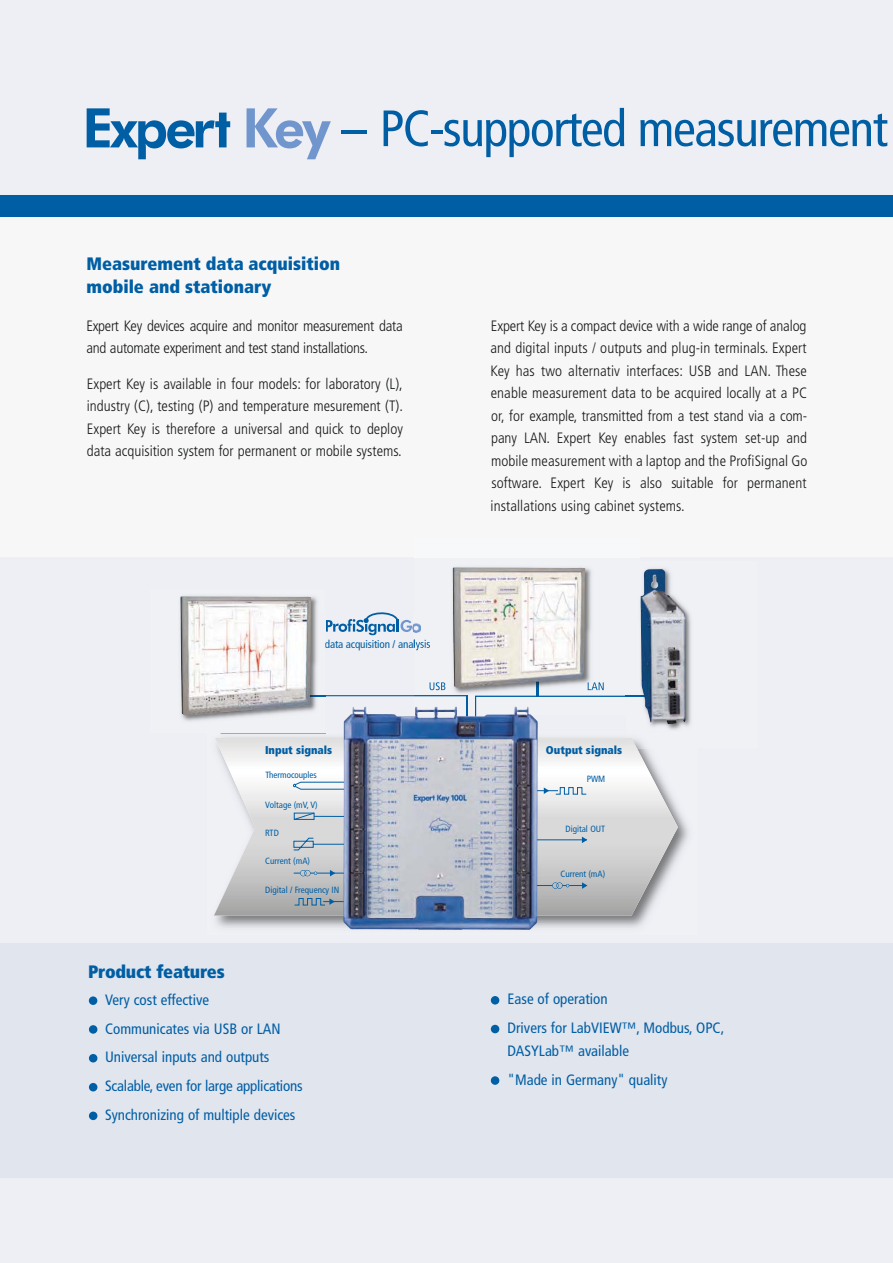
<style>
.page{position:relative;width:893px;height:1263px;background:#fff}
.page>*{position:absolute;margin:0;border:0;box-sizing:border-box;transform-origin:0 0}
.t1{font:condensed 51px "Frutiger";letter-spacing:-.025em;color:#005ea4}
.t2{font:900 condensed 18px/22.5px "Frutiger";color:#005ea4}
.t3{font:300 condensed 15px/22.5px "Frutiger";color:#181a18;text-align:justify}
.t4{font:condensed 15px/28.8px "Frutiger";color:#005ea4}
.t5{font:300 condensed 15px/22.5px "Frutiger";letter-spacing:-.02em;color:#181a18}
.t6{font:900 condensed 11.25px "Frutiger";color:#005ea4}
.t7{font:condensed 11.1px "Frutiger";letter-spacing:-.015em;color:#005ea4}
.t8{font:condensed 9px "Frutiger";color:#005ea4}
</style>
<div class="page">
<div style="left:0;top:0;width:892px;height:1263px;background:#eeeff4"></div>
<div style="left:0;top:943px;width:892px;height:235px;background:#e1e5ee"></div>
<div style="left:0;top:196px;width:892px;height:21px;background:#005ea4"></div>
<svg style="left:87px;top:108px;width:143px;height:51px"></svg>
<svg style="left:246px;top:108px;width:85px;height:51px"></svg>
<div style="left:89px;top:996px;width:8px;height:9px;background:#005ea4;border-radius:50%"></div>
<div style="left:89px;top:1054px;width:8px;height:9px;background:#005ea4;border-radius:50%"></div>
<div style="left:89px;top:1083px;width:8px;height:8px;background:#005ea4;border-radius:50%"></div>
<div style="left:89px;top:1025px;width:8px;height:9px;background:#005ea4;border-radius:50%"></div>
<div style="left:491px;top:996px;width:8px;height:9px;background:#005ea4;border-radius:50%"></div>
<div style="left:491px;top:1076px;width:8px;height:9px;background:#005ea4;border-radius:50%"></div>
<div style="left:491px;top:1025px;width:8px;height:8px;background:#005ea4;border-radius:50%"></div>
<div style="left:89px;top:1112px;width:8px;height:8px;background:#005ea4;border-radius:50%"></div>
<img style="left:216px;top:731px;width:472px;height:199px">
<svg style="left:214px;top:738px;width:464px;height:178px"></svg>
<svg style="left:293px;top:781px;width:50px;height:9px"></svg>
<svg style="left:293px;top:812px;width:22px;height:8px"></svg>
<hr style="left:314px;top:816px;width:33px;height:1px;background:#005ea4">
<svg style="left:293px;top:838px;width:50px;height:12px"></svg>
<hr style="left:317px;top:873px;width:50px;height:1px;background:#005ea4">
<svg style="left:330px;top:870px;width:5px;height:6px"></svg>
<svg style="left:294px;top:870px;width:23px;height:6px"></svg>
<hr style="left:323px;top:901px;width:32px;height:1px;background:#005ea4">
<svg style="left:294px;top:898px;width:41px;height:7px"></svg>
<div style="left:556px;top:882px;width:6px;height:7px;border:1px solid #005ea4;border-radius:50%"></div>
<div style="left:552px;top:882px;width:6px;height:7px;border:1px solid #005ea4;border-radius:50%"></div>
<svg style="left:562px;top:882px;width:25px;height:7px"></svg>
<svg style="left:534px;top:885px;width:18px;height:1px"></svg>
<hr style="left:516px;top:790px;width:42px;height:1px;background:#005ea4">
<svg style="left:543px;top:788px;width:6px;height:6px"></svg>
<svg style="left:555px;top:787px;width:31px;height:8px"></svg>
<hr style="left:517px;top:840px;width:70px;height:1px;background:#005ea4">
<svg style="left:582px;top:837px;width:5px;height:6px"></svg>
<hr style="left:285px;top:695px;width:182px;height:1px;background:#005ea4">
<hr style="left:466px;top:695px;width:1px;height:51px;background:#005ea4">
<svg style="left:326px;top:612px;width:88px;height:23px"></svg>
<img style="left:343px;top:707px;width:13px;height:222px">
<img style="left:180px;top:596px;width:145px;height:125px">
<img style="left:216px;top:731px;width:109px;height:2px">
<img style="left:311px;top:695px;width:14px;height:1px">
<img style="left:320px;top:612px;width:5px;height:23px">
<img style="left:180px;top:597px;width:131px;height:119px">
<img style="left:650px;top:568px;width:41px;height:162px">
<img style="left:625px;top:731px;width:63px;height:17px">
<svg style="left:625px;top:738px;width:12px;height:10px"></svg>
<img style="left:640px;top:569px;width:43px;height:155px">
<img style="left:414px;top:567px;width:190px;height:148px">
<img style="left:429px;top:682px;width:16px;height:8px">
<img style="left:414px;top:695px;width:52px;height:1px">
<svg style="left:466px;top:695px;width:1px;height:20px"></svg>
<img style="left:587px;top:682px;width:16px;height:8px">
<img style="left:414px;top:612px;width:7px;height:23px">
<img style="left:414px;top:639px;width:16px;height:11px">
<img style="left:415px;top:707px;width:42px;height:8px">
<svg style="left:474px;top:695px;width:180px;height:25px"></svg>
<img style="left:453px;top:568px;width:132px;height:120px">
<h1 class="t1" style="left:341px;top:108px;width:547px">— PC-supported measurement</h1>
<p class="t2" style="left:86px;top:254px;width:255px">Measurement data acquisition mobile and stationary</p>
<p class="t5" style="left:86px;top:316px;width:318px">Expert Key devices acquire and monitor measurement data and automate experiment and test stand installations.</p>
<p class="t3" style="left:87px;top:373px;width:317px">Expert Key is available in four models: for laboratory (L), industry (C), testing (P) and temperature mesurement (T).<br>Expert Key is therefore a universal and quick to deploy data acquisition system for permanent or mobile systems.</p>
<p class="t7" style="left:325px;top:639px;width:107px">data acquisition / analysis</p>
<p class="t6" style="left:265px;top:746px;width:69px">Input signals</p>
<p class="t8" style="left:265px;top:771px;width:53px">Thermocouples</p>
<p class="t8" style="left:265px;top:801px;width:54px">Voltage (mV, V)</p>
<p class="t8" style="left:265px;top:829px;width:15px">RTD</p>
<p class="t8" style="left:265px;top:858px;width:46px">Current (mA)</p>
<p class="t8" style="left:265px;top:886px;width:76px">Digital / Frequency IN</p>
<p class="t3" style="left:490px;top:316px;width:318px">Expert Key is a compact device with a wide range of analog and digital inputs / outputs and plug-in terminals. Expert Key has two alternativ interfaces: USB and LAN. These enable measurement data to be acquired locally at a PC or, for example, transmitted from a test stand via a com&shy;pany LAN. Expert Key enables fast system set-up and mobile measurement with a laptop and the ProfiSignal Go software. Expert Key is also suitable for permanent installations using cabinet systems.</p>
<p class="t6" style="left:546px;top:746px;width:78px">Output signals</p>
<p class="t8" style="left:586px;top:775px;width:20px">PWM</p>
<p class="t8" style="left:565px;top:825px;width:41px">Digital OUT</p>
<p class="t8" style="left:560px;top:870px;width:46px">Current (mA)</p>
<p class="t2" style="left:88px;top:961px;width:138px">Product features</p>
<p class="t4" style="left:105px;top:986px;width:199px">Very cost effective<br>Communicates via USB or LAN<br>Universal inputs and outputs<br>Scalable, even for large applications<br>Synchronizing of multiple devices</p>
<p class="t4" style="left:507px;top:986px;width:218px">Ease of operation<br>Drivers for LabVIEW™, Modbus, OPC,</p>
<p class="t4" style="left:507px;top:1037px;width:161px">DASYLab™ available "Made in Germany" quality</p>
</div>
